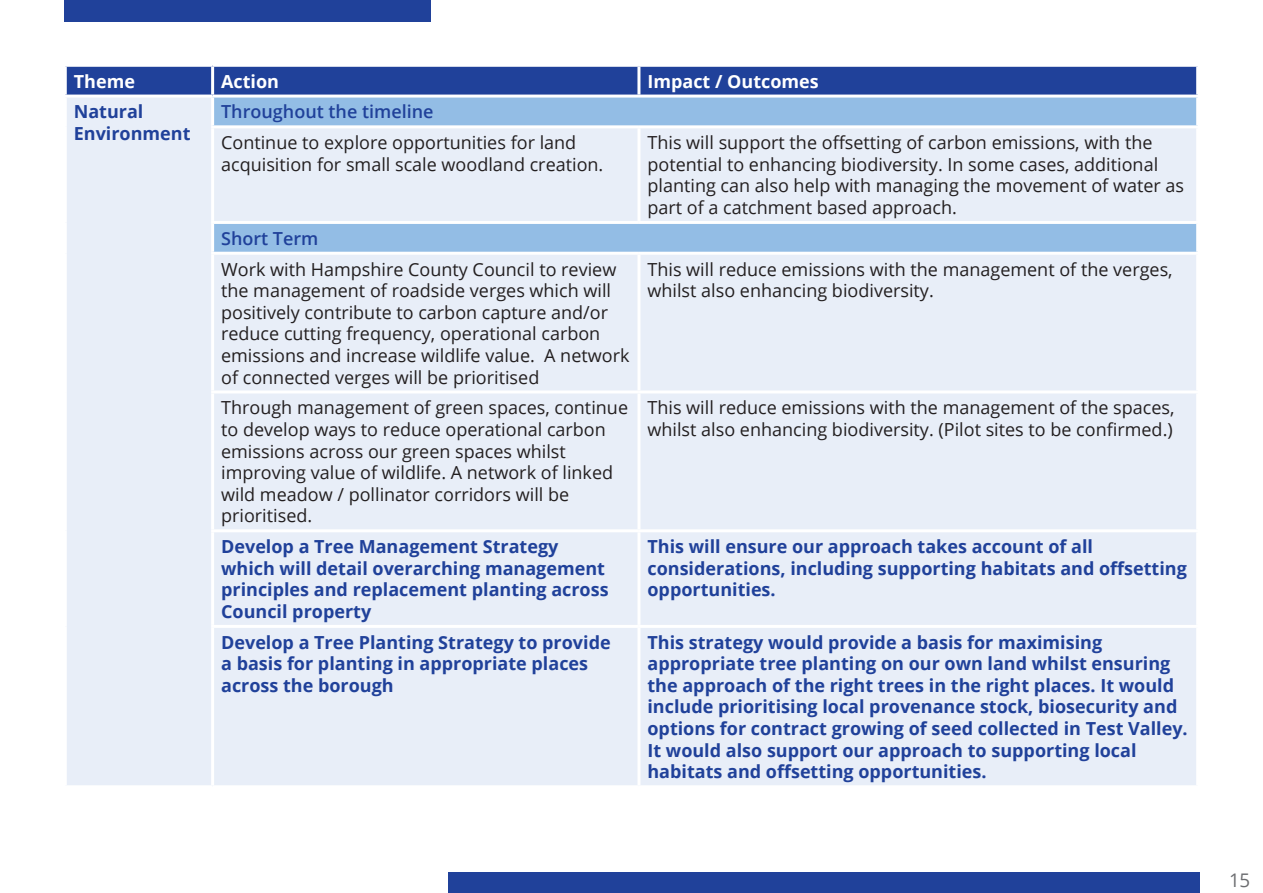
<style>
.page{position:relative;width:1263px;height:893px;background:#fff}
.page>*{position:absolute;margin:0;border:0;box-sizing:border-box;transform-origin:0 0}
.t1{font:18.75px "Open Sans";color:#6c6d70}
.t2{font:18px/21.6px "Open Sans";color:#231f20}
.t3{font:700 18px/21.6px "Open Sans";color:#20419a}
.t4{font:600 18px "Open Sans";color:#20419a}
.t5{font:700 18px "Open Sans";color:#fff}
</style>
<div class="page">
<div style="left:64px;top:0;width:366px;height:21px;background:#20419a"></div>
<div style="left:448px;top:872px;width:751px;height:21px;background:#20419a"></div>
<div style="left:67px;top:67px;width:1129px;height:28px;background:#20419a"></div>
<div style="left:67px;top:98px;width:1129px;height:687px;background:#e8eef8"></div>
<svg style="left:214px;top:98px;width:982px;height:154px;background:#c8dbf0"></svg>
<hr style="left:211px;top:128px;width:3px;height:93px;background:#fff">
<hr style="left:637px;top:128px;width:3px;height:93px;background:#fff">
<hr style="left:211px;top:255px;width:3px;height:135px;background:#fff">
<hr style="left:637px;top:255px;width:3px;height:135px;background:#fff">
<hr style="left:211px;top:390px;width:428px;height:3px;background:#fff">
<hr style="left:211px;top:393px;width:3px;height:136px;background:#fff">
<hr style="left:639px;top:390px;width:560px;height:3px;background:#fff">
<hr style="left:637px;top:393px;width:3px;height:136px;background:#fff">
<hr style="left:211px;top:529px;width:428px;height:3px;background:#fff">
<hr style="left:211px;top:532px;width:3px;height:93px;background:#fff">
<hr style="left:639px;top:529px;width:560px;height:3px;background:#fff">
<hr style="left:637px;top:532px;width:3px;height:93px;background:#fff">
<hr style="left:211px;top:625px;width:428px;height:3px;background:#fff">
<hr style="left:211px;top:628px;width:3px;height:157px;background:#fff">
<hr style="left:639px;top:625px;width:560px;height:3px;background:#fff">
<hr style="left:637px;top:628px;width:3px;height:157px;background:#fff">
<hr style="left:211px;top:67px;width:3px;height:28px;background:#fff">
<hr style="left:637px;top:67px;width:3px;height:28px;background:#fff">
<hr style="left:211px;top:221px;width:428px;height:3px;background:#fff">
<hr style="left:211px;top:224px;width:3px;height:28px;background:#fff">
<hr style="left:639px;top:221px;width:560px;height:3px;background:#fff">
<hr style="left:211px;top:252px;width:428px;height:3px;background:#fff">
<hr style="left:639px;top:252px;width:560px;height:3px;background:#fff">
<hr style="left:211px;top:98px;width:3px;height:27px;background:#fff">
<hr style="left:211px;top:125px;width:428px;height:3px;background:#fff">
<hr style="left:639px;top:125px;width:560px;height:3px;background:#fff">
<p class="t5" style="left:74px;top:68px;width:63px">Theme</p>
<p class="t5" style="left:221px;top:68px;width:59px">Action</p>
<p class="t5" style="left:647px;top:68px;width:173px">Impact / Outcomes</p>
<p class="t3" style="left:74px;top:101px;width:118px">Natural<br>Environment</p>
<p class="t4" style="left:221px;top:99px;width:214px">Throughout the timeline</p>
<p class="t2" style="left:221px;top:131px;width:384px">Continue to explore opportunities for land acquisition for small scale woodland creation.</p>
<p class="t2" style="left:647px;top:131px;width:538px">This will support the offsetting of carbon emissions, with the potential to enhancing biodiversity. In some cases, additional planting can also help with managing the movement of water as part of a catchment based approach.</p>
<p class="t4" style="left:221px;top:226px;width:99px">Short Term</p>
<p class="t2" style="left:221px;top:258px;width:410px">Work with Hampshire County Council to review the management of roadside verges which will positively contribute to carbon capture and/or reduce cutting frequency, operational carbon emissions and increase wildlife value. A network of connected verges will be prioritised</p>
<p class="t2" style="left:647px;top:258px;width:527px">This will reduce emissions with the management of the verges, whilst also enhancing biodiversity.</p>
<p class="t2" style="left:221px;top:396px;width:408px">Through management of green spaces, continue to develop ways to reduce operational carbon emissions across our green spaces whilst improving value of wildlife. A network of linked wild meadow / pollinator corridors will be prioritised.</p>
<p class="t2" style="left:647px;top:396px;width:529px">This will reduce emissions with the management of the spaces, whilst also enhancing biodiversity. (Pilot sites to be confirmed.)</p>
<p class="t3" style="left:221px;top:535px;width:389px">Develop a Tree Management Strategy which will detail overarching management principles and replacement planting across Council property</p>
<p class="t3" style="left:647px;top:535px;width:541px">This will ensure our approach takes account of all considerations, including supporting habitats and offsetting opportunities.</p>
<p class="t3" style="left:221px;top:631px;width:391px">Develop a Tree Planting Strategy to provide a basis for planting in appropriate places across the borough</p>
<p class="t3" style="left:647px;top:631px;width:542px">This strategy would provide a basis for maximising appropriate tree planting on our own land whilst ensuring the approach of the right trees in the right places. It would include prioritising local provenance stock, biosecurity and options for contract growing of seed collected in Test Valley.</p>
<p class="t3" style="left:647px;top:739px;width:491px">It would also support our approach to supporting local habitats and offsetting opportunities.</p>
<p class="t1" style="left:1229px;top:867px;width:23px">15</p>
</div>
